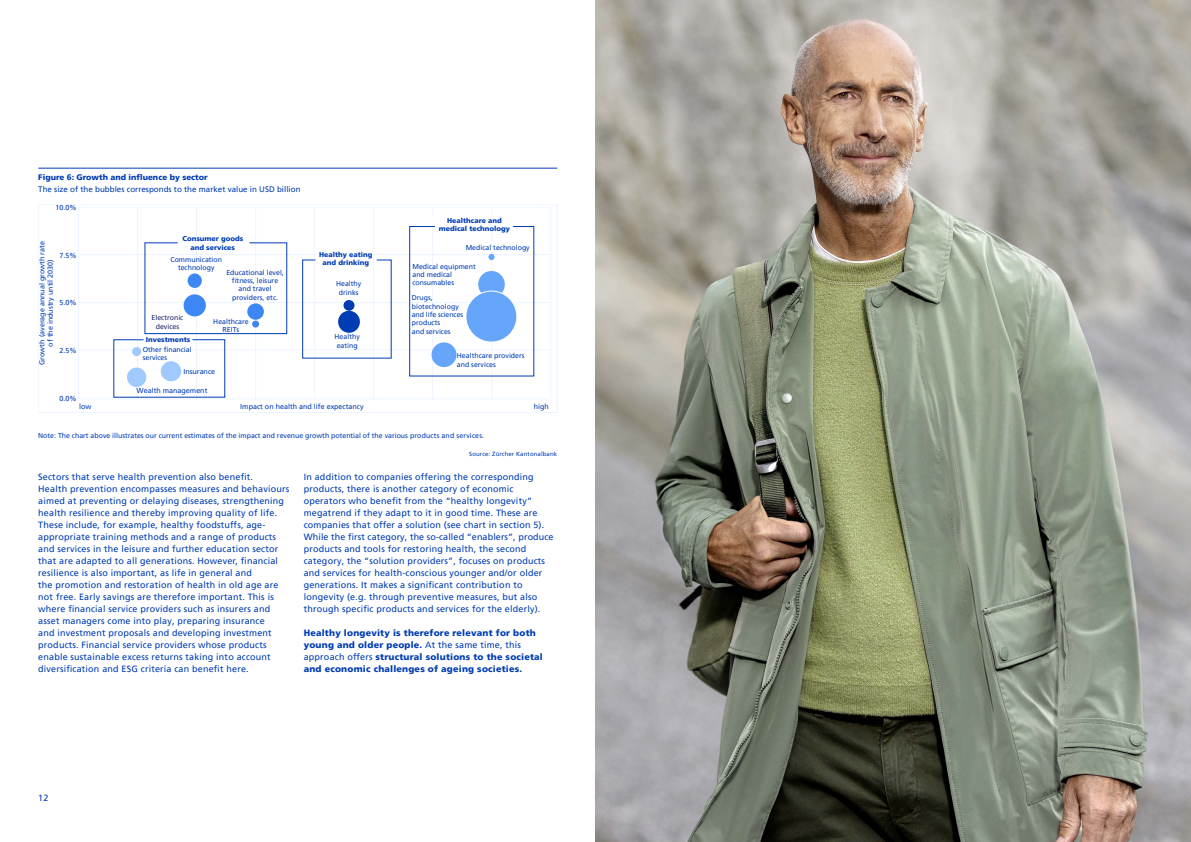
<style>
.page{position:relative;width:1191px;height:842px;background:#fff}
.page>*{position:absolute;margin:0;border:0;box-sizing:border-box;transform-origin:0 0}
.t1{font:9px/12px "Frutigerfor ZKB";letter-spacing:.02em;color:#003cb4}
.t2{font:900 9px/12px "Frutigerfor ZKB";letter-spacing:.02em;color:#003cb4}
.t3{font:8px "Frutigerfor ZKB";color:#003cb4}
.t4{font:900 8px "Frutigerfor ZKB";color:#003cb4}
.t5{font:7.2px/8.6px "Frutigerfor ZKB";color:#003cb4;text-align:center}
.t6{font:7px/8.4px "Frutigerfor ZKB";color:#003cb4;text-align:center}
.t7{font:900 7px/8.4px "Frutigerfor ZKB";color:#003cb4;text-align:center}
.t8{font:7px/8.4px "Frutigerfor ZKB";color:#1e2568;text-align:center}
.t9{font:6px "Frutigerfor ZKB";letter-spacing:.02em;color:#003cb4}
.s1{font-weight:400}
</style>
<div class="page">
<hr style="left:38px;top:168px;width:519px;height:1px;background:#003cb4">
<hr style="left:196px;top:207px;width:1px;height:192px;background:#edf5ff">
<hr style="left:78px;top:207px;width:473px;height:1px;background:#edf5ff">
<hr style="left:78px;top:254px;width:473px;height:1px;background:#edf5ff">
<hr style="left:78px;top:302px;width:473px;height:1px;background:#edf5ff">
<hr style="left:78px;top:350px;width:473px;height:1px;background:#edf5ff">
<hr style="left:78px;top:399px;width:473px;height:1px;background:#edf5ff">
<hr style="left:137px;top:207px;width:1px;height:192px;background:#edf5ff">
<hr style="left:255px;top:207px;width:1px;height:192px;background:#edf5ff">
<hr style="left:373px;top:207px;width:1px;height:192px;background:#edf5ff">
<hr style="left:314px;top:207px;width:1px;height:192px;background:#edf5ff">
<hr style="left:432px;top:207px;width:1px;height:192px;background:#edf5ff">
<hr style="left:491px;top:207px;width:1px;height:192px;background:#edf5ff">
<hr style="left:550px;top:207px;width:1px;height:192px;background:#edf5ff">
<hr style="left:78px;top:207px;width:1px;height:192px;background:#edf5ff">
<div style="left:428px;top:215px;width:95px;height:17px;background:#fff"></div>
<div style="left:173px;top:237px;width:79px;height:12px;background:#fff"></div>
<div style="left:317px;top:254px;width:55px;height:12px;background:#fff"></div>
<svg style="left:302px;top:259px;width:90px;height:100px"></svg>
<svg style="left:113px;top:242px;width:175px;height:156px"></svg>
<svg style="left:409px;top:226px;width:126px;height:151px"></svg>
<div style="left:465px;top:291px;width:52px;height:51px;background:#65a6fb;border:1px solid #fff;border-radius:50%"></div>
<div style="left:188px;top:273px;width:14px;height:15px;background:#3d87f5;border-radius:50%"></div>
<div style="left:184px;top:294px;width:22px;height:22px;background:#3d87f5;border-radius:50%"></div>
<div style="left:343px;top:300px;width:11px;height:11px;background:#003cb4;border-radius:50%"></div>
<div style="left:338px;top:311px;width:22px;height:22px;background:#003cb4;border-radius:50%"></div>
<div style="left:161px;top:361px;width:20px;height:20px;background:#a0cafd;border-radius:50%"></div>
<div style="left:127px;top:367px;width:19px;height:20px;background:#a0cafd;border-radius:50%"></div>
<div style="left:132px;top:347px;width:9px;height:9px;background:#a0cafd;border-radius:50%"></div>
<div style="left:247px;top:303px;width:17px;height:17px;background:#3d87f5;border-radius:50%"></div>
<div style="left:252px;top:321px;width:7px;height:7px;background:#3d87f5;border-radius:50%"></div>
<img style="left:595px;top:0;width:596px;height:842px">
<p class="t4" style="left:38px;top:172px;width:171px">Figure 6: Growth and influence by sector</p>
<p class="t3" style="left:38px;top:185px;width:264px">The size of the bubbles corresponds to the market value in USD billion</p>
<p class="t5" style="left:55px;top:203px;width:23px">10.0%</p>
<p class="t7" style="left:439px;top:216px;width:73px">Healthcare and medical technology</p>
<p class="t7" style="left:182px;top:234px;width:62px">Consumer goods and services</p>
<p class="t5" style="left:38px;top:365px;width:125px;rotate:-90deg">Growth (average annual growth rate of the industry until 2030)</p>
<p class="t6" style="left:466px;top:243px;width:66px">Medical technology</p>
<p class="t7" style="left:319px;top:250px;width:55px">Healthy eating and drinking</p>
<p class="t5" style="left:59px;top:251px;width:19px">7.5%</p>
<p class="t6" style="left:170px;top:255px;width:53px">Communication technology</p>
<p class="t6" style="left:412px;top:262px;width:65px;text-align:left">Medical equipment and medical consumables</p>
<p class="t6" style="left:226px;top:268px;width:59px">Educational level, fitness, leisure and travel providers, etc.</p>
<p class="t6" style="left:336px;top:280px;width:27px">Healthy drinks</p>
<p class="t6" style="left:412px;top:294px;width:53px;text-align:left">Drugs, biotechnology and life sciences products<br>and services</p>
<p class="t5" style="left:59px;top:299px;width:19px">5.0%</p>
<p class="t8" style="left:151px;top:314px;width:33px">Electronic devices</p>
<p class="t6" style="left:213px;top:317px;width:37px">Healthcare<br>REITs</p>
<p class="t6" style="left:334px;top:333px;width:27px">Healthy eating</p>
<p class="t7" style="left:146px;top:335px;width:46px">Investments</p>
<p class="t6" style="left:143px;top:345px;width:50px;text-align:left">Other financial services</p>
<p class="t5" style="left:183px;top:367px;width:33px">Insurance</p>
<p class="t5" style="left:137px;top:386px;width:72px">Wealth management</p>
<p class="t6" style="left:38px;top:431px;width:447px">Note: The chart above illustrates our current estimates of the impact and revenue growth potential of the various products and services.</p>
<p class="t9" style="left:469px;top:450px;width:89px">Source: Zürcher Kantonalbank</p>
<p class="t5" style="left:59px;top:346px;width:19px">2.5%</p>
<p class="t6" style="left:457px;top:352px;width:69px;text-align:left">Healthcare providers and services</p>
<p class="t5" style="left:59px;top:394px;width:19px">0.0%</p>
<p class="t5" style="left:79px;top:402px;width:14px">low</p>
<p class="t5" style="left:240px;top:402px;width:125px">Impact on health and life expectancy</p>
<p class="t5" style="left:534px;top:402px;width:17px">high</p>
<p class="t1" style="left:38px;top:471px;width:252px">Sectors that serve health prevention also benefit.<br>Health prevention encompasses measures and behaviours aimed at preventing or delaying diseases, strengthening health resilience and thereby improving quality of life.<br>These include, for example, healthy foodstuffs, age&shy;appropriate training methods and a range of products and services in the leisure and further education sector that are adapted to all generations. However, financial resilience is also important, as life in general and<br>the promotion and restoration of health in old age are not free. Early savings are therefore important. This is where financial service providers such as insurers and asset managers come into play, preparing insurance<br>and investment proposals and developing investment products. Financial service providers whose products enable sustainable excess returns taking into account diversification and ESG criteria can benefit here.</p>
<p class="t1" style="left:304px;top:471px;width:251px">In addition to companies offering the corresponding products, there is another category of economic operators who benefit from the “healthy longevity” megatrend if they adapt to it in good time. These are companies that offer a solution (see chart in section 5).<br>While the first category, the so-called “enablers”, produce products and tools for restoring health, the second category, the “solution providers”, focuses on products and services for health-conscious younger and/or older generations. It makes a significant contribution to longevity (e.g. through preventive measures, but also through specific products and services for the elderly).</p>
<p class="t2" style="left:304px;top:627px;width:241px">Healthy longevity is therefore relevant for both young and older people. <span class="s1">At the same time, this approach offers</span> structural solutions to the societal and economic challenges of ageing societies.</p>
<p class="t1" style="left:38px;top:791px;width:12px">12</p>
</div>
